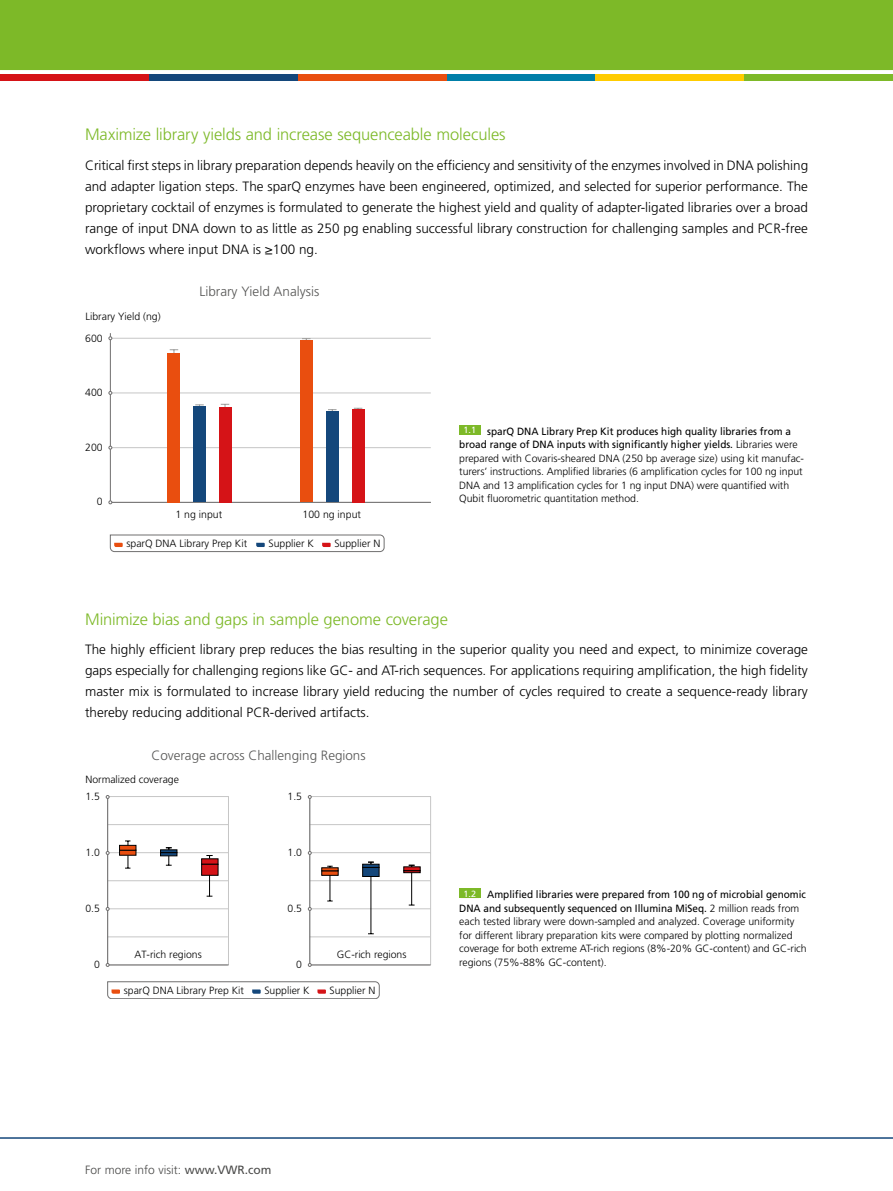
<style>
.page{position:relative;width:893px;height:1191px;background:#fff}
.page>*{position:absolute;margin:0;border:0;box-sizing:border-box;transform-origin:0 0}
.t1{font:300 16.5px "Frutiger LT Std";letter-spacing:-.005em;color:#7db928}
.t2{font:300 13.5px/21px "Frutiger LT Std";color:#000;text-align:justify}
.t3{font:300 13.5px "Frutiger LT Std";color:#575756}
.t4{font:300 12px "Frutiger LT Std";color:#4a4a49}
.t5{font:300 10.5px/13.5px "Frutiger LT Std";color:#000}
.t6{font:10.5px/13.5px "Frutiger";color:#000;text-align:center;scale:.95 1}
.t7{font:300 10.5px "Frutiger";color:#000}
.s1{font-size:9px;color:#fff}
.s2{font-family:"Frutiger LT Std";font-weight:300}
.s3{font-weight:400}
</style>
<div class="page">
<div style="left:0;top:0;width:893px;height:71px;background:#7db928"></div>
<div style="left:446px;top:74px;width:149px;height:7px;background:#007fa8"></div>
<div style="left:744px;top:74px;width:149px;height:7px;background:#7db928"></div>
<div style="left:298px;top:74px;width:148px;height:7px;background:#e94e0f"></div>
<div style="left:595px;top:74px;width:149px;height:7px;background:#fc0"></div>
<div style="left:149px;top:74px;width:149px;height:7px;background:#14477b"></div>
<div style="left:0;top:74px;width:149px;height:7px;background:#d51317"></div>
<hr style="left:0;top:1137px;width:893px;height:1px;background:#14477b">
<div style="left:459px;top:425px;width:21px;height:10px;background:#7db928"></div>
<div style="left:459px;top:889px;width:21px;height:9px;background:#7db928"></div>
<hr style="left:108px;top:796px;width:120px;height:1px;background:#c6c6c6">
<hr style="left:108px;top:824px;width:120px;height:1px;background:#c6c6c6">
<hr style="left:108px;top:852px;width:120px;height:1px;background:#c6c6c6">
<hr style="left:108px;top:880px;width:120px;height:1px;background:#c6c6c6">
<hr style="left:108px;top:908px;width:120px;height:1px;background:#c6c6c6">
<hr style="left:108px;top:936px;width:120px;height:1px;background:#c6c6c6">
<hr style="left:228px;top:796px;width:1px;height:169px;background:#c6c6c6">
<hr style="left:107px;top:796px;width:1px;height:169px;background:#706f6f">
<hr style="left:108px;top:964px;width:121px;height:1px;background:#706f6f">
<svg style="left:119px;top:850px;width:17px;height:5px"></svg>
<svg style="left:119px;top:845px;width:17px;height:5px"></svg>
<svg style="left:125px;top:855px;width:5px;height:14px"></svg>
<svg style="left:125px;top:840px;width:5px;height:5px"></svg>
<svg style="left:160px;top:852px;width:17px;height:4px"></svg>
<hr style="left:160px;top:849px;width:17px;height:3px;background:#14477b">
<svg style="left:166px;top:856px;width:6px;height:10px"></svg>
<svg style="left:166px;top:847px;width:6px;height:2px"></svg>
<svg style="left:201px;top:858px;width:17px;height:6px"></svg>
<div style="left:201px;top:864px;width:17px;height:11px;background:#d51317;border:1px solid #000"></div>
<svg style="left:207px;top:875px;width:5px;height:22px"></svg>
<hr style="left:310px;top:796px;width:121px;height:1px;background:#c6c6c6">
<hr style="left:310px;top:824px;width:120px;height:1px;background:#c6c6c6">
<hr style="left:310px;top:852px;width:120px;height:1px;background:#c6c6c6">
<hr style="left:310px;top:880px;width:120px;height:1px;background:#c6c6c6">
<hr style="left:310px;top:908px;width:120px;height:1px;background:#c6c6c6">
<hr style="left:310px;top:936px;width:120px;height:1px;background:#c6c6c6">
<hr style="left:430px;top:796px;width:1px;height:169px;background:#c6c6c6">
<hr style="left:310px;top:796px;width:1px;height:169px;background:#706f6f">
<hr style="left:310px;top:964px;width:121px;height:1px;background:#706f6f">
<svg style="left:327px;top:866px;width:6px;height:35px"></svg>
<svg style="left:321px;top:871px;width:17px;height:4px"></svg>
<svg style="left:321px;top:867px;width:17px;height:4px"></svg>
<hr style="left:371px;top:870px;width:1px;height:63px;background:#000">
<svg style="left:368px;top:862px;width:6px;height:2px"></svg>
<div style="left:362px;top:867px;width:17px;height:9px;background:#14477b;border:1px solid #000"></div>
<div style="left:362px;top:864px;width:17px;height:3px;background:#14477b;border:1px solid #000"></div>
<hr style="left:411px;top:870px;width:1px;height:35px;background:#000">
<div style="left:404px;top:870px;width:16px;height:3px;background:#d51317;border:1px solid #000"></div>
<svg style="left:404px;top:866px;width:16px;height:5px"></svg>
<svg style="left:107px;top:981px;width:273px;height:18px"></svg>
<hr style="left:110px;top:338px;width:321px;height:1px;background:#c6c6c6">
<hr style="left:110px;top:393px;width:321px;height:1px;background:#c6c6c6">
<hr style="left:110px;top:447px;width:321px;height:1px;background:#c6c6c6">
<hr style="left:110px;top:333px;width:1px;height:169px;background:#706f6f">
<hr style="left:110px;top:502px;width:321px;height:1px;background:#706f6f">
<svg style="left:109px;top:336px;width:3px;height:4px"></svg>
<svg style="left:109px;top:500px;width:3px;height:4px"></svg>
<svg style="left:302px;top:338px;width:9px;height:3px"></svg>
<div style="left:300px;top:341px;width:13px;height:161px;background:#e94e0f"></div>
<svg style="left:170px;top:349px;width:8px;height:4px"></svg>
<div style="left:168px;top:353px;width:12px;height:149px;background:#e94e0f"></div>
<div style="left:352px;top:409px;width:12px;height:93px;background:#d51317"></div>
<svg style="left:221px;top:404px;width:8px;height:3px"></svg>
<div style="left:219px;top:407px;width:12px;height:95px;background:#d51317"></div>
<svg style="left:328px;top:409px;width:8px;height:2px"></svg>
<div style="left:326px;top:411px;width:13px;height:91px;background:#14477b"></div>
<svg style="left:195px;top:404px;width:9px;height:2px"></svg>
<div style="left:193px;top:406px;width:13px;height:96px;background:#14477b"></div>
<svg style="left:110px;top:534px;width:275px;height:18px"></svg>
<p class="t1" style="left:85px;top:125px;width:422px">Maximize library yields and increase sequenceable molecules</p>
<p class="t2" style="left:85px;top:154px;width:725px">Critical first steps in library preparation depends heavily on the efficiency and sensitivity of the enzymes involved in DNA polishing and adapter ligation steps. The sparQ enzymes have been engineered, optimized, and selected for superior performance. The proprietary cocktail of enzymes is formulated to generate the highest yield and quality of adapter-ligated libraries over a broad range of input DNA down to as little as 250 pg enabling successful library construction for challenging samples and PCR-free workflows where input DNA is ≥100 ng.</p>
<p class="t5" style="left:85px;top:310px;width:77px">Library Yield (ng)</p>
<p class="t5" style="left:85px;top:332px;width:19px">600</p>
<p class="t5" style="left:85px;top:386px;width:19px">400</p>
<p class="t5" style="left:85px;top:440px;width:19px">200</p>
<p class="t5" style="left:97px;top:495px;width:7px">0</p>
<p class="t3" style="left:199px;top:284px;width:121px">Library Yield Analysis</p>
<p class="t7" style="left:176px;top:508px;width:48px">1 ng input</p>
<p class="t7" style="left:303px;top:508px;width:60px">100 ng input</p>
<p class="t7" style="left:126px;top:537px;width:122px">sparQ DNA Library Prep Kit</p>
<p class="t7" style="left:268px;top:537px;width:47px">Supplier K</p>
<p class="t7" style="left:334px;top:537px;width:48px">Supplier N</p>
<p class="t6" style="left:459px;top:424px;width:358px"><span class="s1">1.1</span> sparQ DNA Library Prep Kit produces high quality libraries from a broad range of DNA inputs with significantly higher yields. <span class="s2">Libraries were</span></p>
<p class="t5" style="left:459px;top:451px;width:346px">prepared with Covaris-sheared DNA (250 bp average size) using kit manufac&shy;turers’ instructions. Amplified libraries (6 amplification cycles for 100 ng input DNA and 13 amplification cycles for 1 ng input DNA) were quantified with Qubit fluorometric quantitation method.</p>
<p class="t1" style="left:85px;top:610px;width:364px">Minimize bias and gaps in sample genome coverage</p>
<p class="t2" style="left:85px;top:639px;width:724px">The highly efficient library prep reduces the bias resulting in the superior quality you need and expect, to minimize coverage gaps especially for challenging regions like GC- and AT-rich sequences. For applications requiring amplification, the high fidelity master mix is formulated to increase library yield reducing the number of cycles required to create a sequence-ready library thereby reducing additional PCR-derived artifacts.</p>
<p class="t3" style="left:151px;top:747px;width:216px">Coverage across Challenging Regions</p>
<p class="t5" style="left:85px;top:773px;width:95px">Normalized coverage</p>
<p class="t5" style="left:85px;top:789px;width:16px">1.5</p>
<p class="t5" style="left:288px;top:789px;width:16px">1.5</p>
<p class="t5" style="left:85px;top:845px;width:16px">1.0</p>
<p class="t5" style="left:288px;top:845px;width:16px">1.0</p>
<p class="t5" style="left:85px;top:901px;width:16px">0.5</p>
<p class="t5" style="left:288px;top:901px;width:16px">0.5</p>
<p class="t5" style="left:94px;top:957px;width:7px">0</p>
<p class="t5" style="left:134px;top:947px;width:69px">AT-rich regions</p>
<p class="t5" style="left:296px;top:957px;width:7px">0</p>
<p class="t5" style="left:337px;top:947px;width:71px">GC-rich regions</p>
<p class="t7" style="left:124px;top:984px;width:122px">sparQ DNA Library Prep Kit</p>
<p class="t7" style="left:264px;top:984px;width:47px">Supplier K</p>
<p class="t7" style="left:329px;top:984px;width:47px">Supplier N</p>
<p class="t6" style="left:459px;top:887px;width:366px;text-align:left;text-indent:4px"><span class="s1">1.2</span> Amplified libraries were prepared from 100 ng of microbial genomic<br>DNA and subsequently sequenced on Illumina MiSeq. <span class="s2">2 million reads from</span></p>
<p class="t5" style="left:459px;top:914px;width:349px">each tested library were down-sampled and analyzed. Coverage uniformity for different library preparation kits were compared by plotting normalized coverage for both extreme AT-rich regions (8%-20% GC-content) and GC-rich regions (75%-88% GC-content).</p>
<p class="t4" style="left:85px;top:1163px;width:188px">For more info visit: <span class="s3">www.VWR.com</span></p>
</div>
